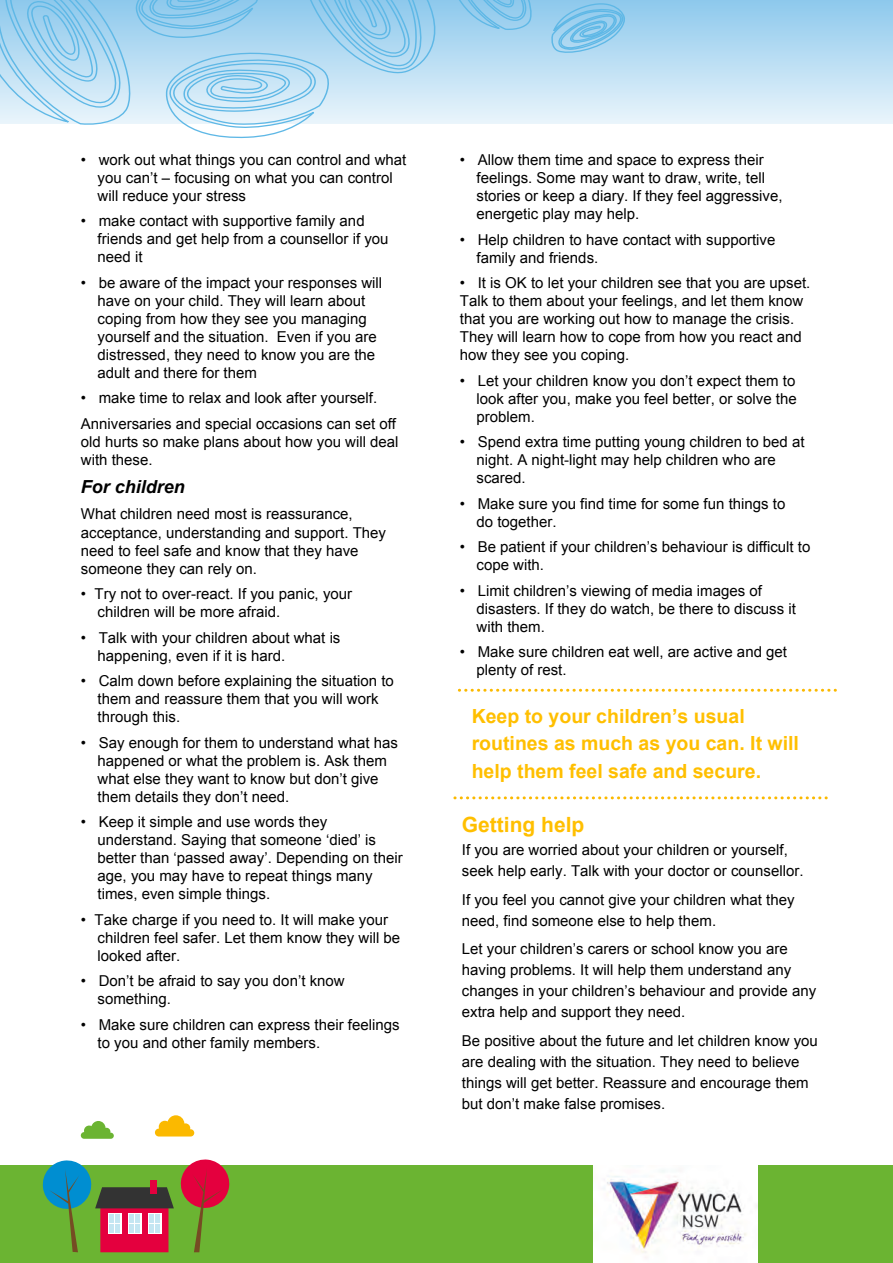
<style>
.page{position:relative;width:893px;height:1263px;background:#fff}
.page>*{position:absolute;margin:0;border:0;box-sizing:border-box;transform-origin:0 0}
.t1{font:700 21px "Arial";color:#ffbf00}
.t2{font:700 19.5px/27.3px "Arial";color:#ffbf00}
.t3{font:italic 700 18px "Arial";color:#000}
.t4{font:15px/18px "Arial";color:#000}
</style>
<div class="page">
<div style="left:0;top:1165px;width:893px;height:98px;background:#6bb432"></div>
<div style="left:0;top:0;width:893px;height:124px;background:linear-gradient(to bottom,#8dc8ec,#e9f4fb)"></div>
<svg style="left:0;top:0;width:626px;height:139px"></svg>
<svg style="left:42px;top:1159px;width:188px;height:93px"></svg>
<svg style="left:155px;top:1115px;width:39px;height:21px"></svg>
<svg style="left:81px;top:1121px;width:33px;height:18px"></svg>
<img style="left:594px;top:1165px;width:163px;height:98px">
<svg style="left:459px;top:689px;width:376px;height:3px"></svg>
<svg style="left:455px;top:796px;width:371px;height:3px"></svg>
<p class="t4" style="left:98px;top:150px;width:310px;text-indent:-17px">• work out what things you can control and what you can’t – focusing on what you can control will reduce your stress</p>
<p class="t4" style="left:98px;top:212px;width:292px;text-indent:-17px">• make contact with supportive family and friends and get help from a counsellor if you need it</p>
<p class="t4" style="left:98px;top:273px;width:286px;text-indent:-17px">• be aware of the impact your responses will have on your child. They will learn about coping from how they see you managing yourself and the situation. Even if you are distressed, they need to know you are the adult and there for them</p>
<p class="t4" style="left:81px;top:385px;width:317px;line-height:25.5px">• make time to relax and look after yourself.<br>Anniversaries and special occasions can set off</p>
<p class="t4" style="left:81px;top:432px;width:319px">old hurts so make plans about how you will deal with these.</p>
<p class="t3" style="left:81px;top:474px;width:106px">For children</p>
<p class="t4" style="left:81px;top:505px;width:307px">What children need most is reassurance, acceptance, understanding and support. They need to feel safe and know that they have someone they can rely on.</p>
<p class="t4" style="left:98px;top:585px;width:256px;text-indent:-17px">• Try not to over-react. If you panic, your children will be more afraid.</p>
<p class="t4" style="left:98px;top:628px;width:244px;text-indent:-17px">• Talk with your children about what is happening, even if it is hard.</p>
<p class="t4" style="left:98px;top:672px;width:298px;text-indent:-17px">• Calm down before explaining the situation to them and reassure them that you will work through this.</p>
<p class="t4" style="left:98px;top:733px;width:302px;text-indent:-17px">• Say enough for them to understand what has happened or what the problem is. Ask them what else they want to know but don’t give them details they don’t need.</p>
<p class="t4" style="left:98px;top:813px;width:307px;text-indent:-17px">• Keep it simple and use words they understand. Saying that someone ‘died’ is better than ‘passed away’. Depending on their age, you may have to repeat things many times, even simple things.</p>
<p class="t4" style="left:98px;top:910px;width:304px;text-indent:-17px">• Take charge if you need to. It will make your children feel safer. Let them know they will be looked after.</p>
<p class="t4" style="left:98px;top:972px;width:249px;text-indent:-17px">• Don’t be afraid to say you don’t know something.</p>
<p class="t4" style="left:98px;top:1015px;width:304px;text-indent:-17px">• Make sure children can express their feelings to you and other family members.</p>
<p class="t4" style="left:477px;top:151px;width:307px;text-indent:-17px">• Allow them time and space to express their feelings. Some may want to draw, write, tell stories or keep a diary. If they feel aggressive, energetic play may help.</p>
<p class="t4" style="left:477px;top:230px;width:300px;text-indent:-17px">• Help children to have contact with supportive family and friends.</p>
<p class="t4" style="left:460px;top:274px;width:352px">• It is OK to let your children see that you are upset.<br>Talk to them about your feelings, and let them know that you are working out how to manage the crisis.<br>They will learn how to cope from how you react and how they see you coping.</p>
<p class="t4" style="left:477px;top:371px;width:322px;text-align:justify;text-indent:-17px">• Let your children know you don’t expect them to look after you, make you feel better, or solve the problem.</p>
<p class="t4" style="left:477px;top:433px;width:329px;text-indent:-17px">• Spend extra time putting young children to bed at night. A night-light may help children who are scared.</p>
<p class="t4" style="left:477px;top:494px;width:310px;text-indent:-17px">• Make sure you find time for some fun things to do together.</p>
<p class="t4" style="left:477px;top:538px;width:335px;text-indent:-17px">• Be patient if your children’s behaviour is difficult to cope with.</p>
<p class="t4" style="left:477px;top:581px;width:321px;text-indent:-17px">• Limit children’s viewing of media images of disasters. If they do watch, be there to discuss it with them.</p>
<p class="t4" style="left:477px;top:643px;width:312px;text-indent:-17px">• Make sure children eat well, are active and get plenty of rest.</p>
<h2 class="t2" style="left:472px;top:703px;width:329px">Keep to your children’s usual routines as much as you can. It will help them feel safe and secure.</h2>
<h1 class="t1" style="left:462px;top:809px;width:124px">Getting help</h1>
<p class="t4" style="left:462px;top:839px;width:343px;line-height:21px">If you are worried about your children or yourself, seek help early. Talk with your doctor or counsellor.</p>
<p class="t4" style="left:462px;top:889px;width:334px;line-height:21px">If you feel you cannot give your children what they need, find someone else to help them.</p>
<p class="t4" style="left:462px;top:938px;width:356px;line-height:21px">Let your children’s carers or school know you are having problems. It will help them understand any changes in your children’s behaviour and provide any extra help and support they need.</p>
<p class="t4" style="left:462px;top:1030px;width:358px;line-height:21px">Be positive about the future and let children know you are dealing with the situation. They need to believe things will get better. Reassure and encourage them but don’t make false promises.</p>
</div>
